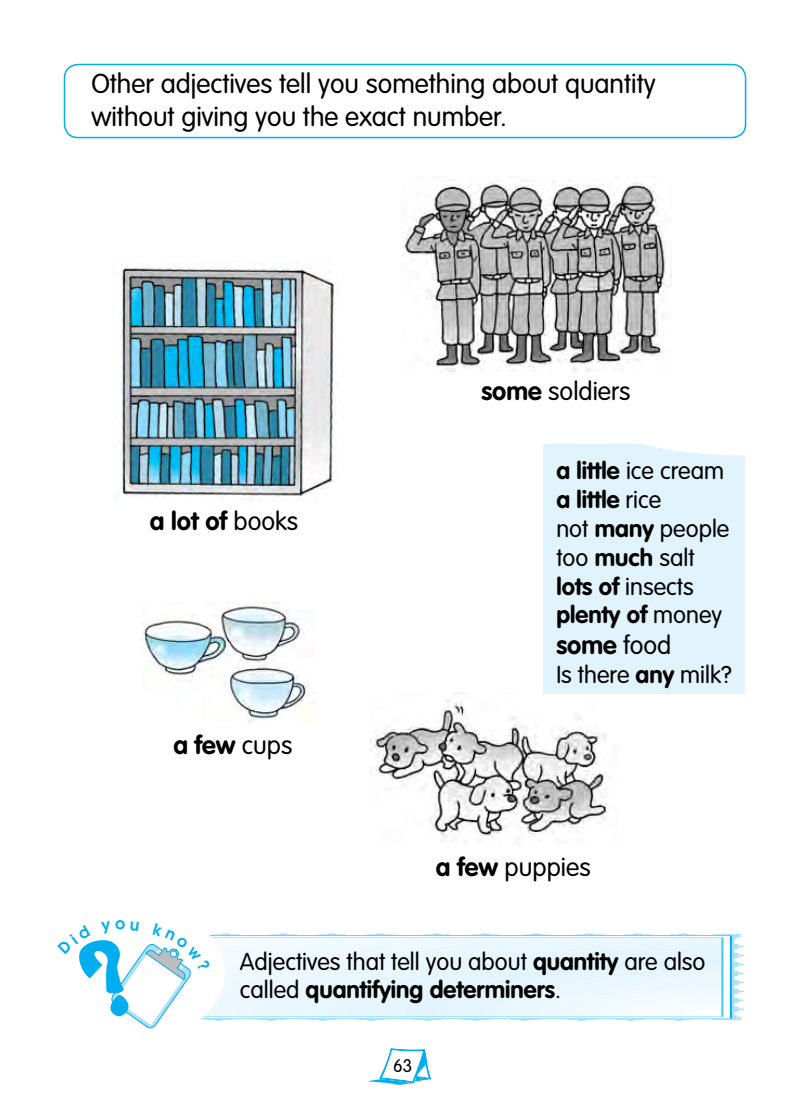
<style>
.page{position:relative;width:808px;height:1106px;background:#fff}
.page>*{position:absolute;margin:0;border:0;box-sizing:border-box;transform-origin:0 0}
.t1{font:300 27px/32.4px "VAG Rounded";color:#000}
.t2{font:700 25.5px "VAG Rounded";color:#000}
.t3{font:300 25.5px "VAG Rounded";color:#000}
.t4{font:300 24px/28.8px "VAG Rounded";color:#000}
.t5{font:300 18px "VAG Rounded";color:#000}
.s1{font-weight:300}
.s2{font-weight:700}
</style>
<div class="page">
<svg style="left:369px;top:1048px;width:61px;height:36px"></svg>
<img style="left:402px;top:180px;width:270px;height:191px">
<img style="left:143px;top:602px;width:172px;height:121px">
<img style="left:371px;top:693px;width:238px;height:145px">
<img style="left:118px;top:265px;width:220px;height:235px">
<div style="left:544px;top:444px;width:201px;height:250px;background:#e1f3fd"></div>
<svg style="left:644px;top:444px;width:101px;height:11px"></svg>
<div style="left:64px;top:64px;width:682px;height:74px;border:2px solid #00adef;border-radius:14px"></div>
<svg style="left:79px;top:933px;width:665px;height:96px"></svg>
<p class="t1" style="left:91px;top:68px;width:566px">Other adjectives tell you something about quantity without giving you the exact number.</p>
<p class="t2" style="left:150px;top:505px;width:150px">a lot of <span class="s1">books</span></p>
<p class="t2" style="left:173px;top:730px;width:121px">a few <span class="s1">cups</span></p>
<p class="t3" style="left:481px;top:376px;width:151px"><span class="s2">some</span> soldiers</p>
<p class="t4" style="left:556px;top:456px;width:175px"><span class="s2">a little</span> ice cream <span class="s2">a little</span> rice<br>not <span class="s2">many</span> people too <span class="s2">much</span> salt <span class="s2">lots of</span> insects <span class="s2">plenty of</span> money</p>
<p class="t2" style="left:556px;top:630px;width:117px">some <span class="s1">food</span></p>
<p class="t4" style="left:556px;top:660px;width:177px">Is there <span class="s2">any</span> milk?</p>
<p class="t3" style="left:436px;top:852px;width:156px"><span class="s2">a few</span> puppies</p>
<p class="t4" style="left:240px;top:946px;width:467px">Adjectives that tell you about <span class="s2">quantity</span> are also called <span class="s2">quantifying determiners</span>.</p>
<p class="t5" style="left:393px;top:1055px;width:21px">63</p>
</div>
